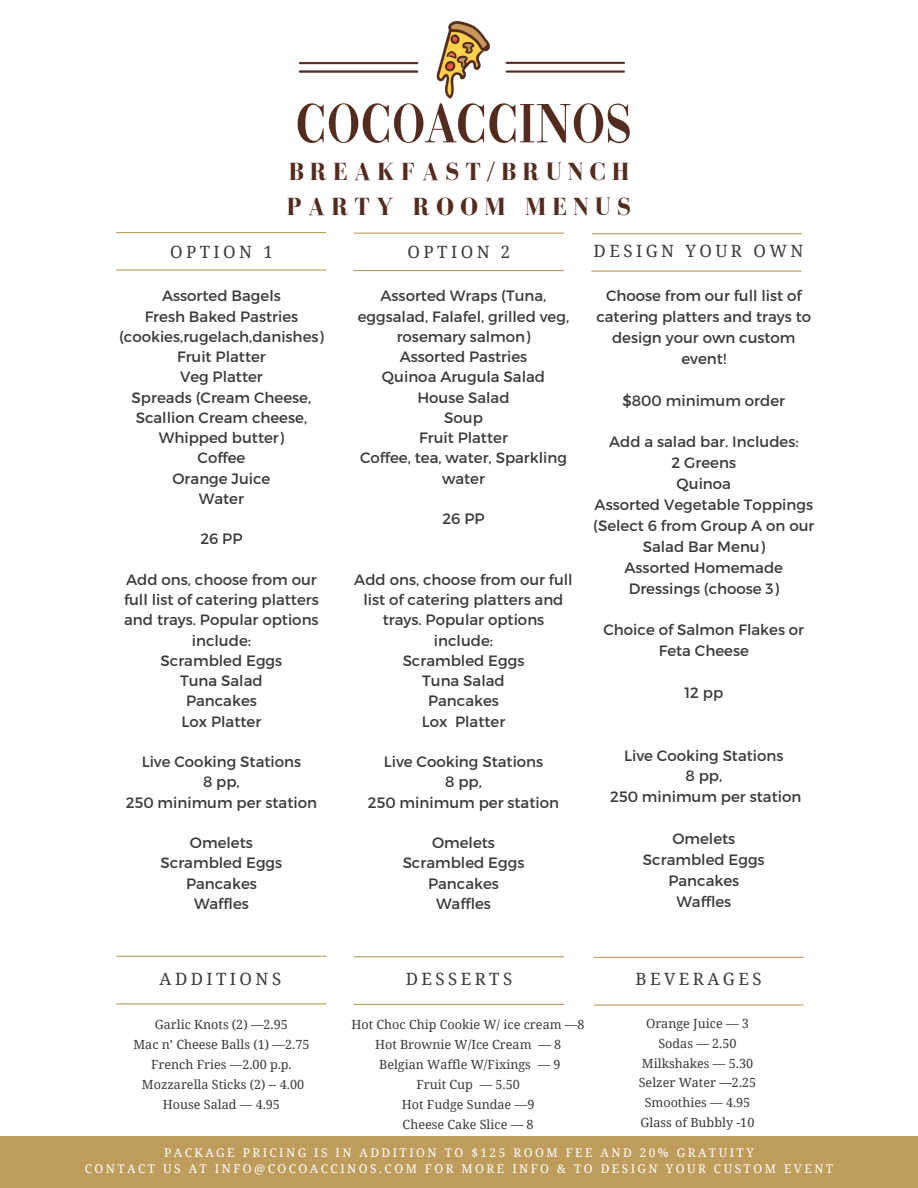
<style>
.page{position:relative;width:918px;height:1188px;background:#fff}
.page>*{position:absolute;margin:0;border:0;box-sizing:border-box;transform-origin:0 0}
.t1{font:700 25.5px/35px "Bodoni FLF";letter-spacing:.245em;color:#532c1f}
.t2{font:16.95px "Noto Serif";letter-spacing:.205em;color:#3b3a39}
.t3{font:15px/20.2px "Montserrat";color:#3b3a39;text-align:center}
.t4{font:12.6px/20px "Noto Serif";color:#3b3a39;text-align:center}
.t5{font:12px/15.8px "Noto Serif";letter-spacing:.205em;color:#fff;text-align:center}
.t6{font:6.6px "Noto Serif";color:#fff}
</style>
<div class="page">
<hr style="left:354px;top:233px;width:210px;height:1px;background:#bd9c5c">
<hr style="left:354px;top:956px;width:210px;height:1px;background:#bd9c5c">
<hr style="left:592px;top:233px;width:209px;height:1px;background:#bd9c5c">
<hr style="left:594px;top:957px;width:209px;height:1px;background:#bd9c5c">
<hr style="left:117px;top:232px;width:209px;height:1px;background:#bd9c5c">
<hr style="left:117px;top:956px;width:209px;height:1px;background:#bd9c5c">
<hr style="left:354px;top:270px;width:210px;height:1px;background:#bd9c5c">
<hr style="left:354px;top:1004px;width:210px;height:1px;background:#bd9c5c">
<hr style="left:592px;top:271px;width:209px;height:1px;background:#bd9c5c">
<hr style="left:594px;top:1004px;width:209px;height:2px;background:#bd9c5c">
<hr style="left:117px;top:269px;width:209px;height:2px;background:#bd9c5c">
<hr style="left:117px;top:1003px;width:209px;height:1px;background:#bd9c5c">
<img style="left:297px;top:22px;width:333px;height:122px">
<div style="left:0;top:1136px;width:918px;height:52px;background:#bd9c5c"></div>
<h3 class="t2" style="left:170px;top:240px;width:104px">OPTION 1</h3>
<h3 class="t1" style="left:287px;top:154px;width:346px">BREAKFAST/BRUNCH<br>PARTY ROOM MENUS</h3>
<h4 class="t2" style="left:408px;top:240px;width:104px">OPTION 2</h4>
<h4 class="t2" style="left:594px;top:239px;width:211px">DESIGN YOUR OWN</h4>
<h4 class="t3" style="left:119px;top:285px;width:206px">Assorted Bagels<br>Fresh Baked Pastries (cookies,rugelach,danishes)<br>Fruit Platter<br>Veg Platter<br>Spreads (Cream Cheese,<br>Scallion Cream cheese,<br>Whipped butter)<br>Coffee<br>Orange Juice<br>Water</h4>
<h4 class="t3" style="left:200px;top:528px;width:44px">26 PP</h4>
<h4 class="t3" style="left:124px;top:569px;width:196px">Add ons, choose from our full list of catering platters and trays. Popular options include:<br>Scrambled Eggs<br>Tuna Salad<br>Pancakes<br>Lox Platter</h4>
<h4 class="t3" style="left:126px;top:751px;width:193px">Live Cooking Stations<br>8 pp,<br>250 minimum per station</h4>
<h4 class="t3" style="left:161px;top:832px;width:123px">Omelets<br>Scrambled Eggs<br>Pancakes<br>Waffles</h4>
<h1 class="t3" style="left:358px;top:285px;width:213px">Assorted Wraps (Tuna, eggsalad, Falafel, grilled veg, rosemary salmon)<br>Assorted Pastries<br>Quinoa Arugula Salad<br>House Salad<br>Soup<br>Fruit Platter<br>Coffee, tea, water, Sparkling water</h1>
<h2 class="t3" style="left:442px;top:508px;width:44px">26 PP</h2>
<h2 class="t3" style="left:354px;top:569px;width:220px">Add ons, choose from our full list of catering platters and trays. Popular options include:<br>Scrambled Eggs<br>Tuna Salad<br>Pancakes<br>Lox Platter</h2>
<h2 class="t3" style="left:368px;top:751px;width:193px">Live Cooking Stations<br>8 pp,<br>250 minimum per station</h2>
<h4 class="t3" style="left:403px;top:832px;width:123px">Omelets<br>Scrambled Eggs<br>Pancakes<br>Waffles</h4>
<h2 class="t3" style="left:596px;top:285px;width:216px;line-height:20.9px">Choose from our full list of catering platters and trays to design your own custom event!</h2>
<h2 class="t3" style="left:623px;top:389px;width:164px">$800 minimum order</h2>
<h2 class="t3" style="left:593px;top:431px;width:223px;line-height:20.9px">Add a salad bar. Includes:<br>2 Greens<br>Quinoa<br>Assorted Vegetable Toppings (Select 6 from Group A on our<br>Salad Bar Menu)<br>Assorted Homemade<br>Dressings (choose 3)</h2>
<h6 class="t3" style="left:603px;top:619px;width:202px;line-height:20.9px">Choice of Salmon Flakes or<br>Feta Cheese</h6>
<h6 class="t3" style="left:684px;top:682px;width:40px">12 pp</h6>
<h6 class="t3" style="left:610px;top:744px;width:193px;line-height:20.9px">Live Cooking Stations<br>8 pp,<br>250 minimum per station</h6>
<h5 class="t3" style="left:643px;top:828px;width:123px;line-height:20.9px">Omelets<br>Scrambled Eggs<br>Pancakes<br>Waffles</h5>
<h4 class="t2" style="left:160px;top:967px;width:123px">ADDITIONS</h4>
<h4 class="t4" style="left:133px;top:1014px;width:178px">Garlic Knots (2) —2.95<br>Mac n’ Cheese Balls (1) —2.75<br>French Fries —2.00 p.p.<br>Mozzarella Sticks (2) -- 4.00<br>House Salad — 4.95</h4>
<h4 class="t2" style="left:406px;top:967px;width:108px">DESSERTS</h4>
<h4 class="t4" style="left:352px;top:1014px;width:235px">Hot Choc Chip Cookie W/ ice cream —8<br>Hot Brownie W/Ice Cream — 8<br>Belgian Waffle W/Fixings — 9<br>Fruit Cup — 5.50<br>Hot Fudge Sundae —9</h4>
<h4 class="t4" style="left:403px;top:1114px;width:133px">Cheese Cake Slice — 8</h4>
<h4 class="t2" style="left:636px;top:967px;width:127px">BEVERAGES</h4>
<h4 class="t4" style="left:639px;top:1013px;width:119px">Orange Juice — 3<br>Sodas — 2.50<br>Milkshakes — 5.30<br>Selzer Water —2.25<br>Smoothies — 4.95<br>Glass of Bubbly -10</h4>
<p class="t5" style="left:85px;top:1145px;width:750px">PACKAGE PRICING IS IN ADDITION TO $125 ROOM FEE AND 20% GRATUITY<br>CONTACT US AT INFO@COCOACCINOS.COM FOR MORE INFO &amp; TO DESIGN YOUR CUSTOM EVENT</p>
<p class="t6" style="left:368px;top:1152px;width:172px">For offsite events please contact us for a custom quote</p>
<p class="t6" style="left:430px;top:1162px;width:48px">Listed Package</p>
</div>
